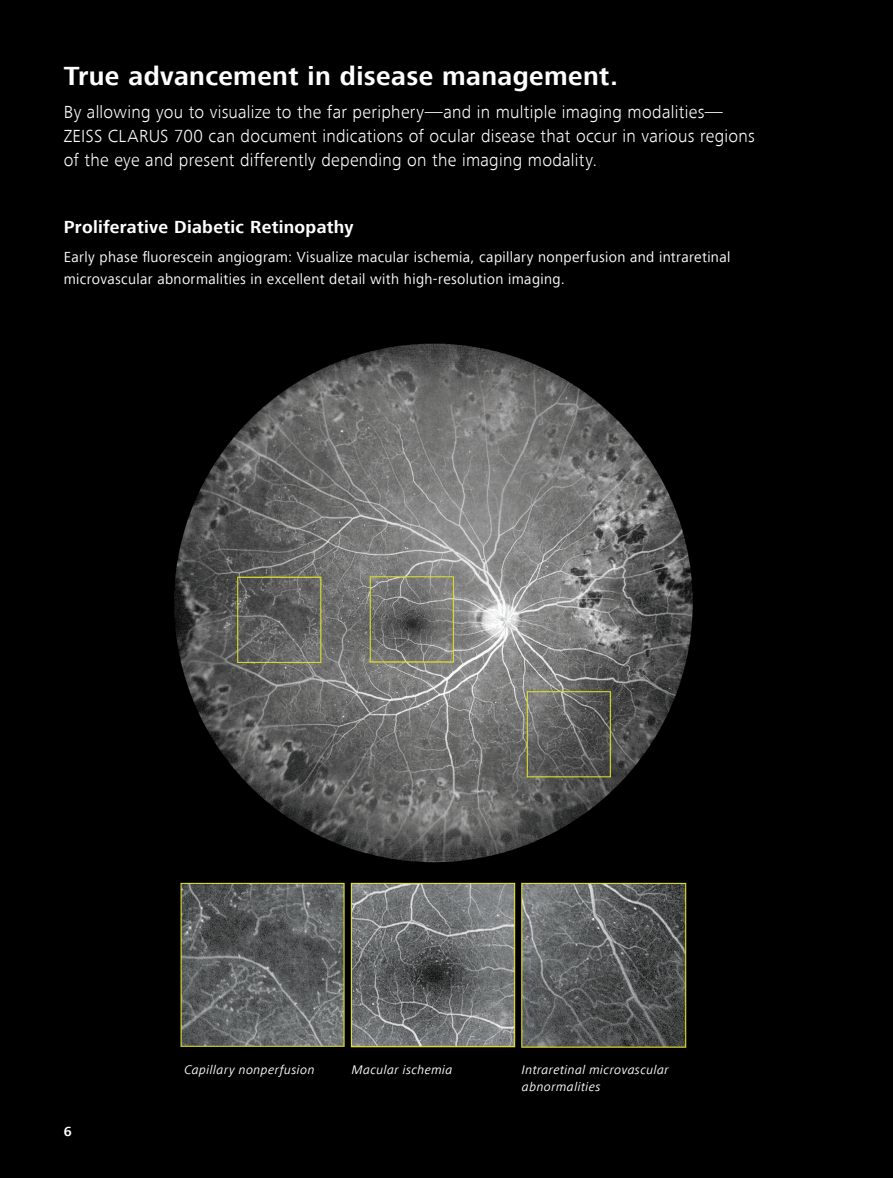
<style>
.page{position:relative;width:893px;height:1178px;background:#000}
.page>*{position:absolute;margin:0;border:0;box-sizing:border-box;transform-origin:0 0}
.Headline_bold{font:700 27px "ZEISS Frutiger Next W1 G";letter-spacing:.015em;color:#fff}
.Intro_light_white{font:300 18px/24px "ZEISS Frutiger Next W1 G";letter-spacing:.015em;color:#fff}
.White_headline{font:700 18px "ZEISS Frutiger Next W1 G";letter-spacing:.015em;color:#fff}
.Copy_Light_White{font:15px/21.3px "ZEISS Frutiger Next W1 G";letter-spacing:.02em;color:#fff}
.t1{font:700 13.5px "ZEISS Frutiger Next W1 G";color:#fff}
.Small_Caption_white{font:italic 12.75px/16.5px "ZEISS Frutiger Next W1 G";letter-spacing:.035em;color:#fff}
</style>
<div class="page">
<img style="left:174px;top:343px;width:519px;height:705px">
<p class="Headline_bold" style="left:64px;top:60px;width:556px">True advancement in disease management.</p>
<p class="Intro_light_white" style="left:64px;top:100px;width:693px">By allowing you to visualize to the far periphery—and in multiple imaging modalities—<br>ZEISS CLARUS 700 can document indications of ocular disease that occur in various regions of the eye and present differently depending on the imaging modality.</p>
<p class="White_headline" style="left:64px;top:217px;width:291px">Proliferative Diabetic Retinopathy</p>
<p class="Copy_Light_White" style="left:64px;top:247px;width:668px">Early phase fluorescein angiogram: Visualize macular ischemia, capillary nonperfusion and intraretinal microvascular abnormalities in excellent detail with high-resolution imaging.</p>
<p class="t1" style="left:64px;top:1124px;width:9px">6</p>
<p class="Small_Caption_white" style="left:184px;top:1062px;width:132px">Capillary nonperfusion</p>
<p class="Small_Caption_white" style="left:352px;top:1062px;width:102px">Macular ischemia</p>
<p class="Small_Caption_white" style="left:522px;top:1062px;width:148px">Intraretinal microvascular abnormalities</p>
</div>
